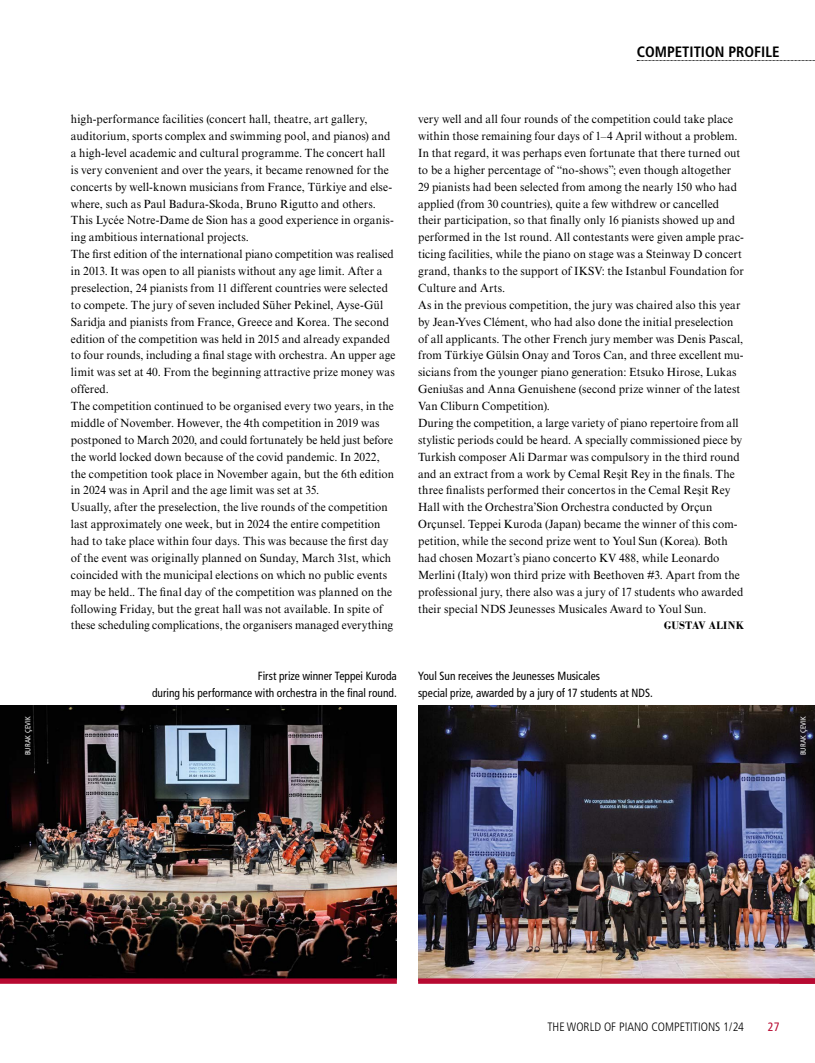
<style>
.page{position:relative;width:815px;height:1063px;background:#fff}
.page>*{position:absolute;margin:0;border:0;box-sizing:border-box;transform-origin:0 0}
.t1{font:700 condensed 15px "Frutiger LT Std";color:#000}
.t2{font:300 condensed 12.12px "Frutiger LT Std";color:#000}
.t3{font:condensed 12.12px "Frutiger LT Std";color:#b70931}
.t4{font:11.88px/16.9px "Times New Roman MT Std";letter-spacing:.01em;color:#000;scale:.96 1}
.t5{font:condensed 11.88px/16.9px "Frutiger LT Std";color:#000;text-align:right;scale:.96 1}
.t6{font:700 11.25px "Bodoni Std";color:#000;scale:.96 1}
.t7{font:condensed 7.5px "Frutiger LT Std";letter-spacing:.025em;color:#fff;scale:.96 1}
</style>
<div class="page">
<img style="left:418px;top:705px;width:397px;height:273px">
<img style="left:0;top:705px;width:397px;height:273px">
<div style="left:0;top:978px;width:397px;height:6px;background:#b70931"></div>
<svg style="left:637px;top:60px;width:178px;height:1px"></svg>
<div style="left:418px;top:978px;width:397px;height:6px;background:#b70931"></div>
<p class="t1" style="left:637px;top:43px;width:144px">COMPETITION PROFILE</p>
<p class="t4" style="left:71px;top:111px;width:340px">high-performance facilities (concert hall, theatre, art gallery, auditorium, sports complex and swimming pool, and pianos) and a high-level academic and cultural programme. The concert hall is very convenient and over the years, it became renowned for the concerts by well-known musicians from France, Türkiye and else&shy;where, such as Paul Badura-Skoda, Bruno Rigutto and others.<br>This Lycée Notre-Dame de Sion has a good experience in organis&shy;ing ambitious international projects.<br>The first edition of the international piano competition was realised in 2013. It was open to all pianists without any age limit. After a preselection, 24 pianists from 11 different countries were selected to compete. The jury of seven included Süher Pekinel, Ayse-Gül Saridja and pianists from France, Greece and Korea. The second edition of the competition was held in 2015 and already expanded to four rounds, including a final stage with orchestra. An upper age limit was set at 40. From the beginning attractive prize money was offered.<br>The competition continued to be organised every two years, in the middle of November. However, the 4th competition in 2019 was postponed to March 2020, and could fortunately be held just before the world locked down because of the covid pandemic. In 2022, the competition took place in November again, but the 6th edition in 2024 was in April and the age limit was set at 35.<br>Usually, after the preselection, the live rounds of the competition last approximately one week, but in 2024 the entire competition had to take place within four days. This was because the first day of the event was originally planned on Sunday, March 31st, which coincided with the municipal elections on which no public events may be held.. The final day of the competition was planned on the following Friday, but the great hall was not available. In spite of these scheduling complications, the organisers managed everything</p>
<p class="t4" style="left:418px;top:111px;width:341px">very well and all four rounds of the competition could take place within those remaining four days of 1–4 April without a problem.<br>In that regard, it was perhaps even fortunate that there turned out to be a higher percentage of “no-shows”; even though altogether 29 pianists had been selected from among the nearly 150 who had applied (from 30 countries), quite a few withdrew or cancelled their participation, so that finally only 16 pianists showed up and performed in the 1st round. All contestants were given ample prac&shy;ticing facilities, while the piano on stage was a Steinway D concert grand, thanks to the support of IKSV: the Istanbul Foundation for Culture and Arts.<br>As in the previous competition, the jury was chaired also this year by Jean-Yves Clément, who had also done the initial preselection of all applicants. The other French jury member was Denis Pascal, from Türkiye Gülsin Onay and Toros Can, and three excellent mu&shy;sicians from the younger piano generation: Etsuko Hirose, Lukas Geniušas and Anna Genuishene (second prize winner of the latest Van Cliburn Competition).<br>During the competition, a large variety of piano repertoire from all stylistic periods could be heard. A specially commissioned piece by Turkish composer Ali Darmar was compulsory in the third round and an extract from a work by Cemal Res¸it Rey in the finals. The three finalists performed their concertos in the Cemal Res¸it Rey Hall with the Orchestra’Sion Orchestra conducted by Orçun Orçunsel. Teppei Kuroda (Japan) became the winner of this com&shy;petition, while the second prize went to Youl Sun (Korea). Both had chosen Mozart’s piano concerto KV 488, while Leonardo Merlini (Italy) won third prize with Beethoven #3. Apart from the professional jury, there also was a jury of 17 students who awarded their special NDS Jeunesses Musicales Award to Youl Sun.</p>
<p class="t6" style="left:664px;top:619px;width:85px">GUSTAV ALINK</p>
<p class="t5" style="left:152px;top:668px;width:256px">First prize winner Teppei Kuroda<br>during his performance with orchestra in the final round.</p>
<p class="t5" style="left:418px;top:668px;width:246px;text-align:left">Youl Sun receives the Jeunesses Musicales<br>special prize, awarded by a jury of 17 students at NDS.</p>
<p class="t7" style="left:23px;top:755px;width:42px;rotate:-90deg">BURAK ÇEVIK</p>
<p class="t7" style="left:799px;top:755px;width:42px;rotate:-90deg">BURAK ÇEVIK</p>
<p class="t2" style="left:547px;top:1019px;width:198px">THE WORLD OF PIANO COMPETITIONS 1/24</p>
<p class="t3" style="left:768px;top:1019px;width:13px">27</p>
</div>
